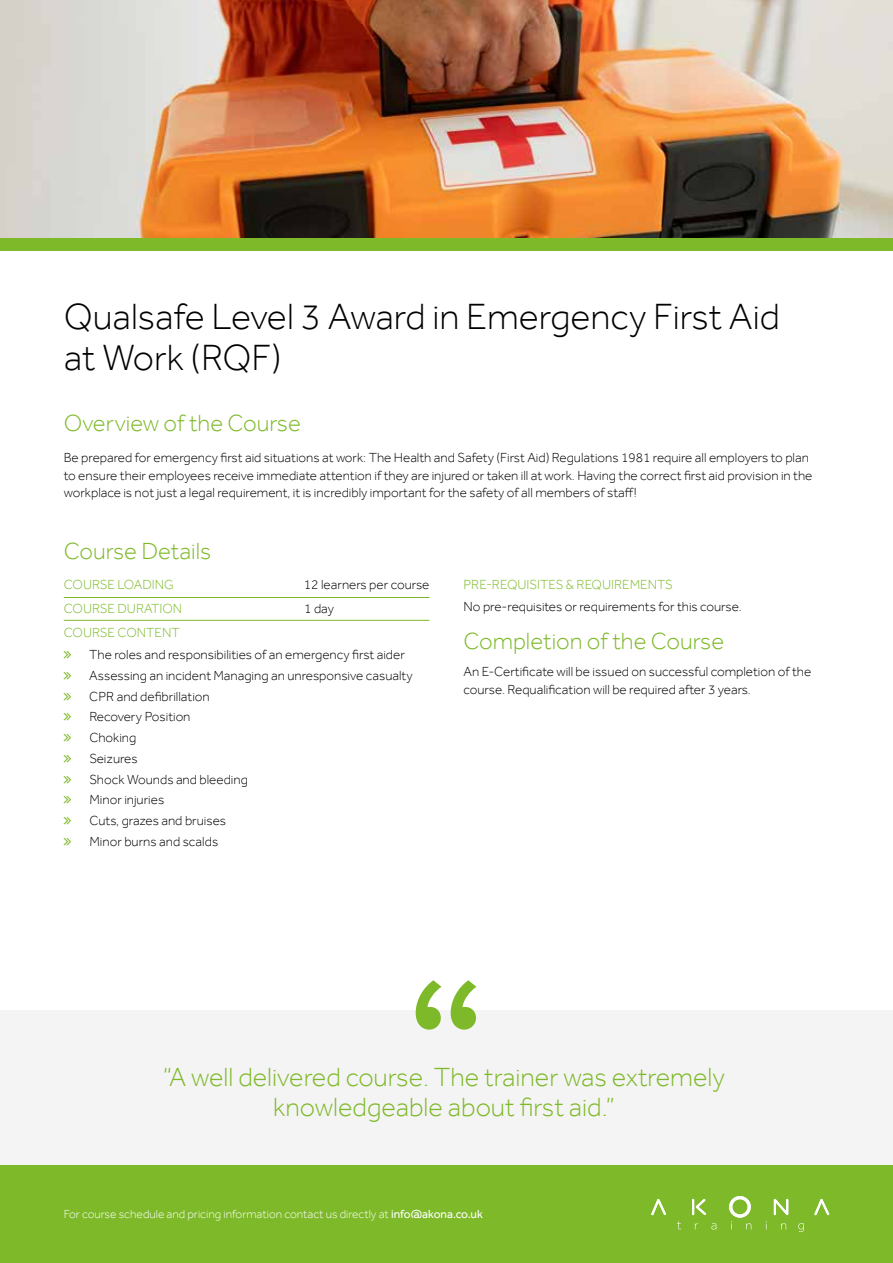
<style>
.page{position:relative;width:893px;height:1263px;background:#fff}
.page>*{position:absolute;margin:0;border:0;box-sizing:border-box;transform-origin:0 0}
.t1{font:218.4px "Proxima Nova";color:#7db928}
.t2{font:300 37.5px/40.5px "Effra";color:#000}
.t3{font:300 27px/30px "Effra";color:#7db928;text-align:center}
.t4{font:300 24px "Effra";color:#7db928}
.t5{font:300 13.5px/20.7px "Effra";color:#000}
.t6{font:300 13.5px "Effra";color:#7db928}
.t7{font:300 12px "Effra";color:#fff}
.s1{font-weight:400}
</style>
<div class="page">
<hr style="left:64px;top:597px;width:365px;height:1px;background:#7db928">
<hr style="left:64px;top:620px;width:365px;height:1px;background:#7db928">
<img style="left:0;top:0;width:893px;height:238px">
<div style="left:0;top:1165px;width:893px;height:98px;background:#7db928"></div>
<svg style="left:677px;top:1221px;width:4px;height:8px"></svg>
<svg style="left:651px;top:1199px;width:15px;height:16px"></svg>
<svg style="left:692px;top:1199px;width:14px;height:16px"></svg>
<svg style="left:814px;top:1199px;width:15px;height:16px"></svg>
<svg style="left:774px;top:1199px;width:14px;height:16px"></svg>
<svg style="left:798px;top:1223px;width:6px;height:9px"></svg>
<svg style="left:781px;top:1223px;width:5px;height:6px"></svg>
<svg style="left:729px;top:1196px;width:22px;height:33px"></svg>
<svg style="left:711px;top:1223px;width:5px;height:6px"></svg>
<div style="left:0;top:238px;width:893px;height:13px;background:#7db928"></div>
<h2 class="t2" style="left:64px;top:296px;width:718px">Qualsafe Level 3 Award in Emergency First Aid at Work (RQF)</h2>
<h3 class="t4" style="left:64px;top:409px;width:239px">Overview of the Course</h3>
<p class="t5" style="left:64px;top:448px;width:750px;line-height:18px">Be prepared for emergency first aid situations at work: The Health and Safety (First Aid) Regulations 1981 require all employers to plan to ensure their employees receive immediate attention if they are injured or taken ill at work. Having the correct first aid provision in the workplace is not just a legal requirement, it is incredibly important for the safety of all members of staff!</p>
<h3 class="t4" style="left:64px;top:537px;width:149px">Course Details</h3>
<p class="t6" style="left:64px;top:576px;width:112px">COURSE LOADING</p>
<p class="t5" style="left:304px;top:574px;width:127px">12 learners per course</p>
<p class="t6" style="left:64px;top:601px;width:120px">COURSE DURATION</p>
<p class="t5" style="left:304px;top:598px;width:31px">1 day</p>
<p class="t6" style="left:64px;top:625px;width:118px">COURSE CONTENT</p>
<p class="t5" style="left:89px;top:644px;width:325px">The roles and responsibilities of an emergency first aider<br>Assessing an incident Managing an unresponsive casualty<br>CPR and defibrillation<br>Recovery Position<br>Choking<br>Seizures<br>Shock Wounds and bleeding<br>Minor injuries<br>Cuts, grazes and bruises<br>Minor burns and scalds</p>
<p class="t6" style="left:463px;top:576px;width:211px">PRE-REQUISITES &amp; REQUIREMENTS</p>
<p class="t5" style="left:463px;top:596px;width:280px">No pre-requisites or requirements for this course.</p>
<h3 class="t4" style="left:463px;top:627px;width:262px">Completion of the Course</h3>
<p class="t5" style="left:463px;top:662px;width:349px;line-height:18px">An E-Certificate will be issued on successful completion of the course. Requalification will be required after 3 years.</p>
<h1 class="t1" style="left:404px;top:892px;width:87px">“</h1>
<h3 class="t3" style="left:163px;top:1062px;width:564px">“A well delivered course. The trainer was extremely knowledgeable about first aid.”</h3>
<p class="t7" style="left:64px;top:1207px;width:421px">For course schedule and pricing information contact us directly at <span class="s1">info@akona.co.uk</span></p>
</div>
